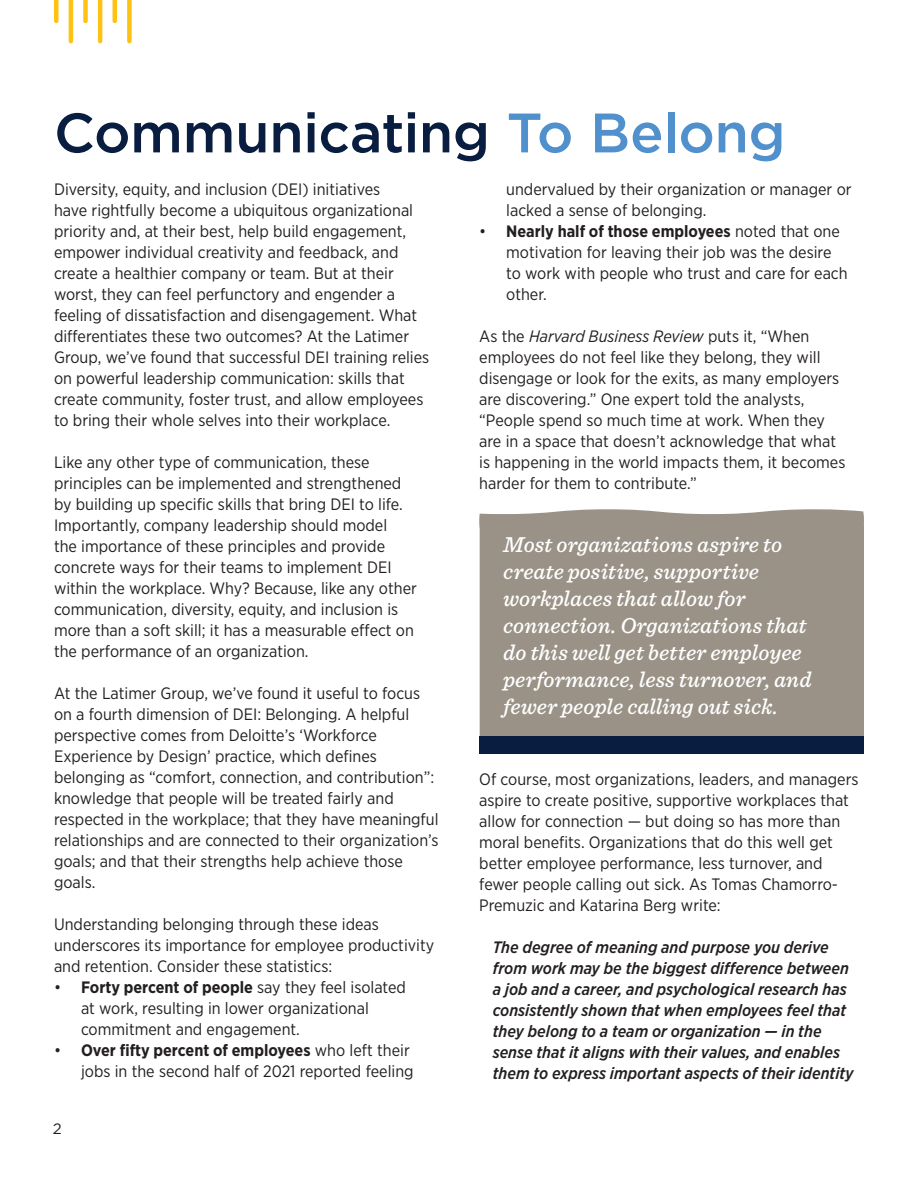
<style>
.page{position:relative;width:918px;height:1188px;background:#fff}
.page>*{position:absolute;margin:0;border:0;box-sizing:border-box;transform-origin:0 0}
.Fathom_Main_Headline{font:500 55.5px "Gotham";letter-spacing:-.01em;color:#081d3f}
.Quote_Box{font:italic 500 22.5px/27px "Sentinel";color:#fff}
.Fathom_Body_Text{font:16.5px/21px "Gotham Narrow";color:#231f20}
.Fathom_Body_Text-2{font:italic 500 16.5px/21px "Gotham Narrow";color:#231f20}
.t1{font:15px "Gotham";color:#231f20}
.s1{color:#5090cc}
.s2{font-weight:700}
.s3{font-style:italic}
</style>
<div class="page">
<div style="left:127px;top:0;width:5px;height:41px;background:#fec214"></div>
<hr style="left:113px;top:0;width:4px;height:21px;background:#fec214">
<hr style="left:98px;top:0;width:4px;height:41px;background:#fec214">
<div style="left:83px;top:0;width:5px;height:21px;background:#fec214"></div>
<hr style="left:69px;top:0;width:4px;height:41px;background:#fec214">
<hr style="left:54px;top:0;width:4px;height:21px;background:#fec214">
<div style="left:479px;top:509px;width:385px;height:228px;background:#9a9287"></div>
<div style="left:479px;top:737px;width:385px;height:17px;background:#081d3f"></div>
<p class="Fathom_Main_Headline" style="left:54px;top:96px;width:733px">Communicating <span class="s1">To Belong</span></p>
<p class="Fathom_Body_Text" style="left:54px;top:178px;width:377px">Diversity, equity, and inclusion (DEI) initiatives<br>have rightfully become a ubiquitous organizational priority and, at their best, help build engagement, empower individual creativity and feedback, and create a healthier company or team. But at their worst, they can feel perfunctory and engender a feeling of dissatisfaction and disengagement. What differentiates these two outcomes? At the Latimer Group, we’ve found that successful DEI training relies on powerful leadership communication: skills that create community, foster trust, and allow employees to bring their whole selves into their workplace.</p>
<p class="Fathom_Body_Text" style="left:54px;top:451px;width:364px">Like any other type of communication, these principles can be implemented and strengthened by building up specific skills that bring DEI to life.<br>Importantly, company leadership should model<br>the importance of these principles and provide concrete ways for their teams to implement DEI within the workplace. Why? Because, like any other communication, diversity, equity, and inclusion is more than a soft skill; it has a measurable effect on the performance of an organization.</p>
<p class="Fathom_Body_Text" style="left:54px;top:682px;width:386px">At the Latimer Group, we’ve found it useful to focus on a fourth dimension of DEI: Belonging. A helpful perspective comes from Deloitte’s ‘Workforce Experience by Design’ practice, which defines belonging as “comfort, connection, and contribution”: knowledge that people will be treated fairly and respected in the workplace; that they have meaningful relationships and are connected to their organization’s goals; and that their strengths help achieve those goals.</p>
<p class="Fathom_Body_Text" style="left:54px;top:913px;width:382px">Understanding belonging through these ideas underscores its importance for employee productivity and retention. Consider these statistics:</p>
<p class="Fathom_Body_Text" style="left:81px;top:976px;width:326px;text-indent:-27px">• <span class="s2">Forty percent of people</span> say they feel isolated at work, resulting in lower organizational commitment and engagement.</p>
<p class="Fathom_Body_Text" style="left:54px;top:1039px;width:361px;text-align:right">• <span class="s2">Over fifty percent of employees</span> who left their jobs in the second half of 2021 reported feeling</p>
<p class="Fathom_Body_Text" style="left:506px;top:178px;width:347px">undervalued by their organization or manager or lacked a sense of belonging.</p>
<p class="Fathom_Body_Text" style="left:506px;top:220px;width:343px;text-indent:-27px">• <span class="s2">Nearly half of those employees</span> noted that one motivation for leaving their job was the desire to work with people who trust and care for each other.</p>
<p class="Fathom_Body_Text" style="left:479px;top:325px;width:368px">As the <span class="s3">Harvard Business Review</span> puts it, “When employees do not feel like they belong, they will disengage or look for the exits, as many employers are discovering.” One expert told the analysts, “People spend so much time at work. When they are in a space that doesn’t acknowledge that what is happening in the world impacts them, it becomes harder for them to contribute.”</p>
<p class="Quote_Box" style="left:503px;top:530px;width:310px">Most organizations aspire to create positive, supportive workplaces that allow for connection. Organizations that do this well get better employee performance, less turnover, and fewer people calling out sick.</p>
<p class="Fathom_Body_Text" style="left:479px;top:769px;width:381px">Of course, most organizations, leaders, and managers aspire to create positive, supportive workplaces that allow for connection — but doing so has more than moral benefits. Organizations that do this well get better employee performance, less turnover, and fewer people calling out sick. As Tomas Chamorro-Premuzic and Katarina Berg write:</p>
<p class="Fathom_Body_Text-2" style="left:493px;top:937px;width:362px">The degree of meaning and purpose you derive from work may be the biggest difference between a job and a career, and psychological research has consistently shown that when employees feel that they belong to a team or organization — in the sense that it aligns with their values, and enables them to express important aspects of their identity</p>
<p class="t1" style="left:53px;top:1119px;width:10px">2</p>
</div>
